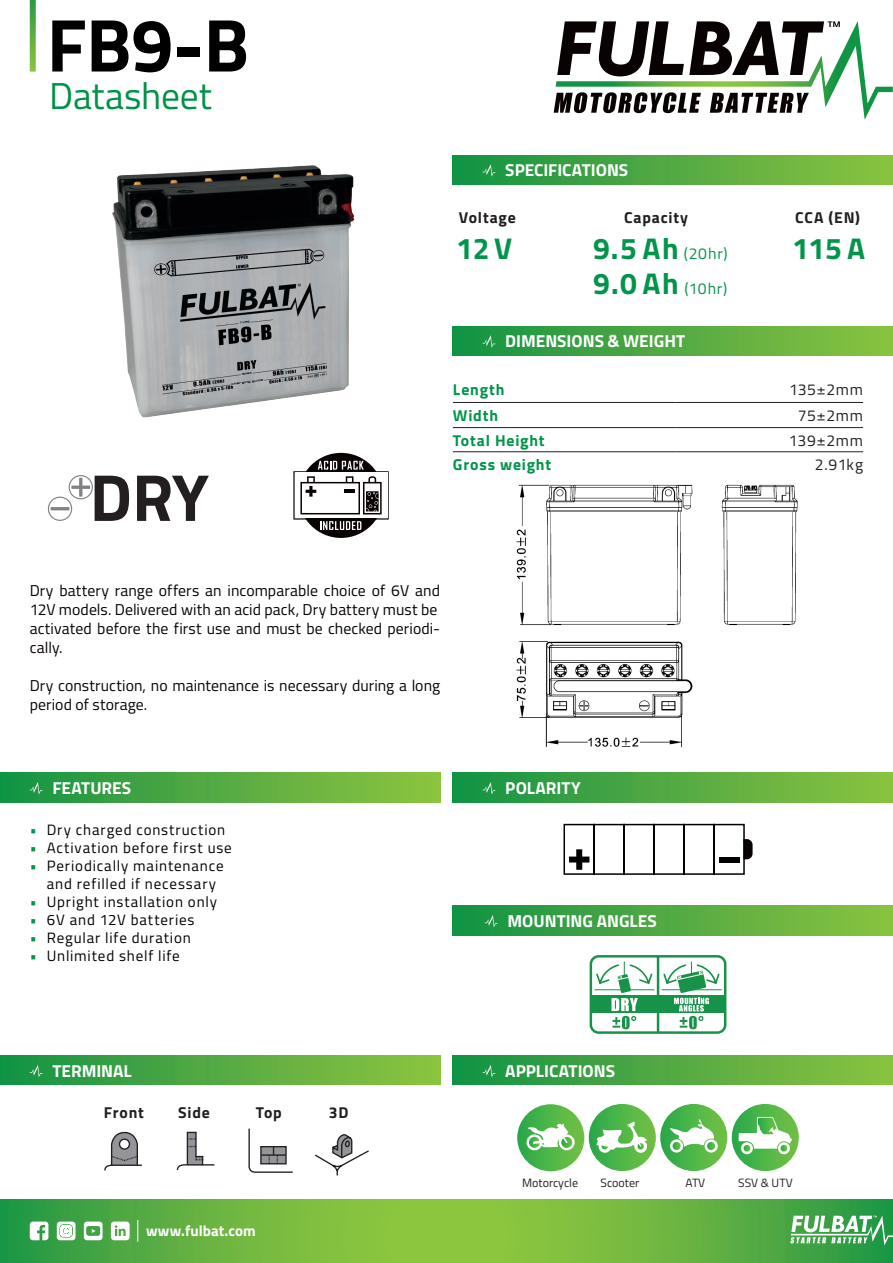
<style>
.page{position:relative;width:893px;height:1263px;background:#fff}
.page>*{position:absolute;margin:0;border:0;box-sizing:border-box;transform-origin:0 0}
.t1{font:700 75px "Titillium";color:#000001}
.t2{font:700 66.45px "Titillium";color:#231f20}
.t3{font:37.5px "Titillium";letter-spacing:-.005em;color:#009246}
.t4{font:700 30px "Titillium";letter-spacing:-.005em;color:#00954a}
.t5{font:700 17.25px "Titillium";color:#fff}
.t6{font:15.75px/18.9px "Titillium";letter-spacing:.005em;color:#080302}
.t7{font:700 15.75px "Titillium";letter-spacing:.05em;color:#231f20}
.t8{font:700 15.75px "Titillium";letter-spacing:.055em;color:#00954a}
.t9{font:15.75px "Titillium";letter-spacing:.04em;color:#231f20}
.t10{font:15.75px "Titillium";letter-spacing:.05em;color:#00954a}
.t11{font:15px/18px "Titillium";letter-spacing:.055em;color:#000001}
.t12{font:700 15px "Titillium Web";letter-spacing:.005em;color:#fff}
.t13{font:12px "Titillium";color:#231f20}
.s1{font-weight:700;font-size:30px}
.s2{color:#00954a}
</style>
<div class="page">
<svg style="left:0;top:1199px;width:893px;height:64px;background:#68b441"></svg>
<svg style="left:30px;top:1221px;width:18px;height:19px"></svg>
<svg style="left:57px;top:1221px;width:18px;height:19px"></svg>
<svg style="left:84px;top:1221px;width:19px;height:19px"></svg>
<svg style="left:111px;top:1221px;width:19px;height:19px"></svg>
<svg style="left:137px;top:1220px;width:1px;height:22px"></svg>
<svg style="left:790px;top:1215px;width:103px;height:30px"></svg>
<svg style="left:30px;top:0;width:6px;height:72px"></svg>
<svg style="left:554px;top:21px;width:339px;height:99px"></svg>
<svg style="left:48px;top:475px;width:45px;height:46px"></svg>
<div style="left:453px;top:155px;width:440px;height:29px;background:linear-gradient(to right,#159345,#8dc240)"></div>
<svg style="left:483px;top:164px;width:12px;height:13px"></svg>
<hr style="left:453px;top:402px;width:222px;height:1px;background:#231f20">
<hr style="left:675px;top:402px;width:188px;height:1px;background:#231f20">
<hr style="left:453px;top:427px;width:222px;height:1px;background:#231f20">
<hr style="left:675px;top:427px;width:188px;height:1px;background:#231f20">
<hr style="left:453px;top:451px;width:222px;height:1px;background:#231f20">
<hr style="left:675px;top:451px;width:188px;height:1px;background:#231f20">
<div style="left:453px;top:326px;width:440px;height:29px;background:linear-gradient(to right,#159345,#8dc240)"></div>
<svg style="left:483px;top:335px;width:12px;height:13px"></svg>
<div style="left:453px;top:773px;width:440px;height:29px;background:linear-gradient(to right,#159345,#8dc240)"></div>
<svg style="left:483px;top:782px;width:12px;height:12px"></svg>
<div style="left:0;top:773px;width:440px;height:29px;background:linear-gradient(to right,#159345,#90c440)"></div>
<svg style="left:30px;top:782px;width:12px;height:12px"></svg>
<img style="left:112px;top:165px;width:243px;height:253px">
<div style="left:453px;top:1056px;width:440px;height:29px;background:linear-gradient(to right,#159345,#8dc240)"></div>
<svg style="left:483px;top:1065px;width:12px;height:12px"></svg>
<div style="left:453px;top:906px;width:440px;height:29px;background:linear-gradient(to right,#159345,#8dc240)"></div>
<svg style="left:485px;top:915px;width:12px;height:12px"></svg>
<div style="left:590px;top:955px;width:136px;height:79px;border:2px solid #179349;border-radius:8px"></div>
<div style="left:591px;top:996px;width:134px;height:17px;background:#179349"></div>
<hr style="left:657px;top:956px;width:2px;height:76px;background:#179349">
<hr style="left:594px;top:989px;width:30px;height:1px;background:#179349">
<svg style="left:595px;top:961px;width:59px;height:68px"></svg>
<hr style="left:692px;top:989px;width:30px;height:1px;background:#179349">
<svg style="left:662px;top:961px;width:59px;height:68px"></svg>
<div style="left:299px;top:453px;width:85px;height:85px;background:#080302;border-radius:50%"></div>
<svg style="left:293px;top:461px;width:96px;height:69px"></svg>
<div style="left:0;top:1056px;width:440px;height:29px;background:linear-gradient(to right,#159345,#90c440)"></div>
<svg style="left:30px;top:1065px;width:12px;height:12px"></svg>
<img style="left:516px;top:484px;width:282px;height:264px">
<svg style="left:563px;top:823px;width:190px;height:52px"></svg>
<div style="left:719px;top:856px;width:20px;height:6px;background:#000"></div>
<svg style="left:315px;top:1134px;width:54px;height:42px"></svg>
<svg style="left:248px;top:1128px;width:45px;height:45px"></svg>
<svg style="left:104px;top:1131px;width:38px;height:40px"></svg>
<svg style="left:176px;top:1131px;width:39px;height:40px"></svg>
<svg style="left:517px;top:1104px;width:282px;height:67px"></svg>
<h1 class="t1" style="left:47px;top:-12px;width:204px">FB9-B</h1>
<h3 class="t3" style="left:49px;top:68px;width:164px">Datasheet</h3>
<h2 class="t2" style="left:90px;top:447px;width:121px">DRY</h2>
<p class="t5" style="left:505px;top:157px;width:125px">SPECIFICATIONS</p>
<p class="t7" style="left:459px;top:206px;width:58px">Voltage</p>
<p class="t7" style="left:624px;top:206px;width:66px">Capacity</p>
<p class="t7" style="left:795px;top:206px;width:66px">CCA (EN)</p>
<h3 class="t4" style="left:456px;top:226px;width:57px">12V</h3>
<p class="t10" style="left:593px;top:242px;width:136px"><span class="s1">9.5 Ah</span> (20hr)</p>
<h3 class="t4" style="left:792px;top:226px;width:75px">115 A</h3>
<p class="t10" style="left:593px;top:276px;width:136px"><span class="s1">9.0 Ah</span> (10hr)</p>
<p class="t5" style="left:505px;top:328px;width:181px">DIMENSIONS &amp; WEIGHT</p>
<p class="t8" style="left:453px;top:378px;width:53px">Length</p>
<p class="t9" style="left:789px;top:378px;width:76px">135±2mm</p>
<p class="t8" style="left:453px;top:403px;width:47px">Width</p>
<p class="t9" style="left:798px;top:404px;width:67px">75±2mm</p>
<p class="t8" style="left:453px;top:428px;width:93px">Total Height</p>
<p class="t9" style="left:789px;top:428px;width:76px">139±2mm</p>
<p class="t8" style="left:453px;top:453px;width:100px">Gross weight</p>
<p class="t9" style="left:815px;top:453px;width:50px">2.91kg</p>
<p class="t6" style="left:30px;top:580px;width:412px">Dry battery range offers an incomparable choice of 6V and 12V models. Delivered with an acid pack, Dry battery must be activated before the first use and must be checked periodi&shy;cally.</p>
<p class="t6" style="left:30px;top:675px;width:412px">Dry construction, no maintenance is necessary during a long period of storage.</p>
<p class="t5" style="left:52px;top:775px;width:80px">FEATURES</p>
<p class="t11" style="left:30px;top:820px;width:197px"><span class="s2">•</span> Dry charged construction</p>
<p class="t11" style="left:30px;top:838px;width:204px"><span class="s2">•</span> Activation before first use</p>
<p class="t11" style="left:47px;top:856px;width:178px;text-indent:-17px"><span class="s2">•</span> Periodically maintenance and refilled if necessary</p>
<p class="t11" style="left:30px;top:892px;width:189px"><span class="s2">•</span> Upright installation only</p>
<p class="t11" style="left:30px;top:910px;width:166px"><span class="s2">•</span> 6V and 12V batteries</p>
<p class="t11" style="left:30px;top:928px;width:163px"><span class="s2">•</span> Regular life duration</p>
<p class="t11" style="left:30px;top:946px;width:152px"><span class="s2">•</span> Unlimited shelf life</p>
<p class="t5" style="left:505px;top:775px;width:77px">POLARITY</p>
<p class="t5" style="left:507px;top:908px;width:151px">MOUNTING ANGLES</p>
<p class="t5" style="left:52px;top:1057px;width:81px">TERMINAL</p>
<p class="t7" style="left:104px;top:1100px;width:42px">Front</p>
<p class="t7" style="left:178px;top:1100px;width:33px">Side</p>
<p class="t7" style="left:256px;top:1100px;width:27px">Top</p>
<p class="t7" style="left:329px;top:1100px;width:21px">3D</p>
<p class="t12" style="left:146px;top:1219px;width:111px">www.fulbat.com</p>
<p class="t5" style="left:505px;top:1057px;width:111px">APPLICATIONS</p>
<p class="t13" style="left:522px;top:1174px;width:57px">Motorcycle</p>
<p class="t13" style="left:601px;top:1174px;width:40px">Scooter</p>
<p class="t13" style="left:685px;top:1174px;width:21px">ATV</p>
<p class="t13" style="left:738px;top:1174px;width:56px">SSV &amp; UTV</p>
</div>
